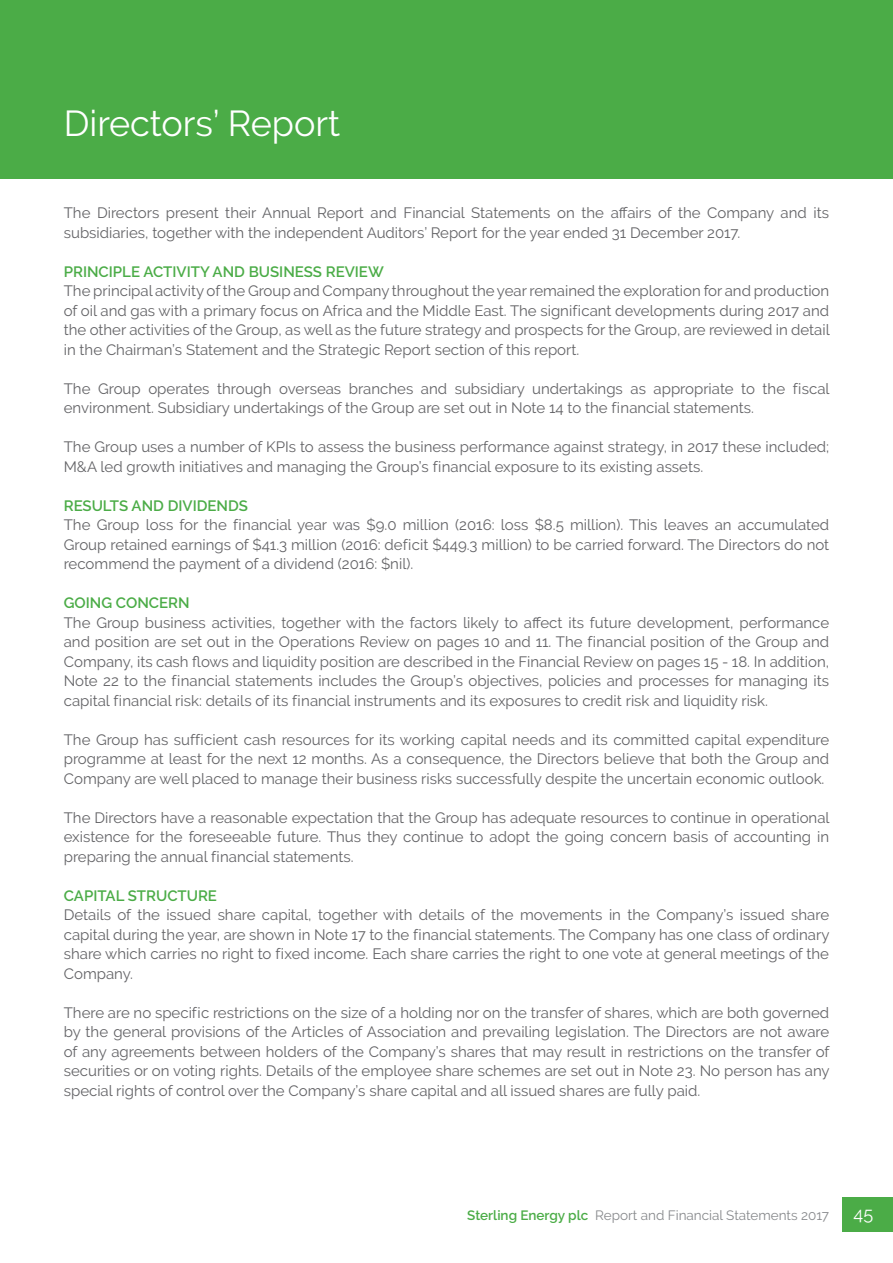
<style>
.page{position:relative;width:893px;height:1263px;background:#fff}
.page>*{position:absolute;margin:0;border:0;box-sizing:border-box;transform-origin:0 0}
.t1{font:36px "Raleway";color:#fff}
.t2{font:18px "Raleway";color:#fff}
.Body_Copy_Plain{font:15px/19.5px "Raleway";color:#636366;text-align:justify}
.Heading_2{font:600 15px "Raleway";color:#4bac47}
.t3{font:13.5px "Raleway";color:#87898c}
.s1{font-weight:600;color:#4bac47}
</style>
<div class="page">
<div style="left:842px;top:1197px;width:51px;height:34px;background:#4bac47"></div>
<div style="left:0;top:0;width:893px;height:179px;background:#4bac47"></div>
<p class="t1" style="left:64px;top:102px;width:278px">Directors’ Report</p>
<p class="Body_Copy_Plain" style="left:64px;top:203px;width:767px">The Directors present their Annual Report and Financial Statements on the affairs of the Company and its subsidiaries, together with the independent Auditors’ Report for the year ended 31 December 2017.</p>
<p class="Heading_2" style="left:64px;top:263px;width:321px">PRINCIPLE ACTIVITY AND BUSINESS REVIEW</p>
<p class="Body_Copy_Plain" style="left:64px;top:281px;width:767px">The principal activity of the Group and Company throughout the year remained the exploration for and production of oil and gas with a primary focus on Africa and the Middle East. The significant developments during 2017 and the other activities of the Group, as well as the future strategy and prospects for the Group, are reviewed in detail in the Chairman’s Statement and the Strategic Report section of this report.</p>
<p class="Body_Copy_Plain" style="left:64px;top:379px;width:767px">The Group operates through overseas branches and subsidiary undertakings as appropriate to the fiscal environment. Subsidiary undertakings of the Group are set out in Note 14 to the financial statements.</p>
<p class="Body_Copy_Plain" style="left:64px;top:437px;width:767px">The Group uses a number of KPIs to assess the business performance against strategy, in 2017 these included;<br>M&amp;A led growth initiatives and managing the Group’s financial exposure to its existing assets.</p>
<p class="Heading_2" style="left:64px;top:497px;width:186px">RESULTS AND DIVIDENDS</p>
<p class="Body_Copy_Plain" style="left:64px;top:515px;width:767px">The Group loss for the financial year was $9.0 million (2016: loss $8.5 million). This leaves an accumulated Group retained earnings of $41.3 million (2016: deficit $449.3 million) to be carried forward. The Directors do not recommend the payment of a dividend (2016: $nil).</p>
<p class="Heading_2" style="left:64px;top:594px;width:127px">GOING CONCERN</p>
<p class="Body_Copy_Plain" style="left:64px;top:613px;width:767px">The Group business activities, together with the factors likely to affect its future development, performance and position are set out in the Operations Review on pages 10 and 11. The financial position of the Group and Company, its cash flows and liquidity position are described in the Financial Review on pages 15 - 18. In addition, Note 22 to the financial statements includes the Group’s objectives, policies and processes for managing its capital financial risk: details of its financial instruments and its exposures to credit risk and liquidity risk.</p>
<p class="Body_Copy_Plain" style="left:64px;top:730px;width:767px">The Group has sufficient cash resources for its working capital needs and its committed capital expenditure programme at least for the next 12 months. As a consequence, the Directors believe that both the Group and Company are well placed to manage their business risks successfully despite the uncertain economic outlook.</p>
<p class="Body_Copy_Plain" style="left:64px;top:808px;width:767px">The Directors have a reasonable expectation that the Group has adequate resources to continue in operational existence for the foreseeable future. Thus they continue to adopt the going concern basis of accounting in preparing the annual financial statements.</p>
<p class="Heading_2" style="left:64px;top:887px;width:155px">CAPITAL STRUCTURE</p>
<p class="Body_Copy_Plain" style="left:64px;top:905px;width:767px">Details of the issued share capital, together with details of the movements in the Company’s issued share capital during the year, are shown in Note 17 to the financial statements. The Company has one class of ordinary share which carries no right to fixed income. Each share carries the right to one vote at general meetings of the Company.</p>
<p class="Body_Copy_Plain" style="left:64px;top:1003px;width:767px">There are no specific restrictions on the size of a holding nor on the transfer of shares, which are both governed by the general provisions of the Articles of Association and prevailing legislation. The Directors are not aware of any agreements between holders of the Company’s shares that may result in restrictions on the transfer of securities or on voting rights. Details of the employee share schemes are set out in Note 23. No person has any special rights of control over the Company’s share capital and all issued shares are fully paid.</p>
<p class="t3" style="left:467px;top:1208px;width:363px"><span class="s1">Sterling Energy plc</span> Report and Financial Statements 2017</p>
<p class="t2" style="left:854px;top:1204px;width:21px">45</p>
</div>
